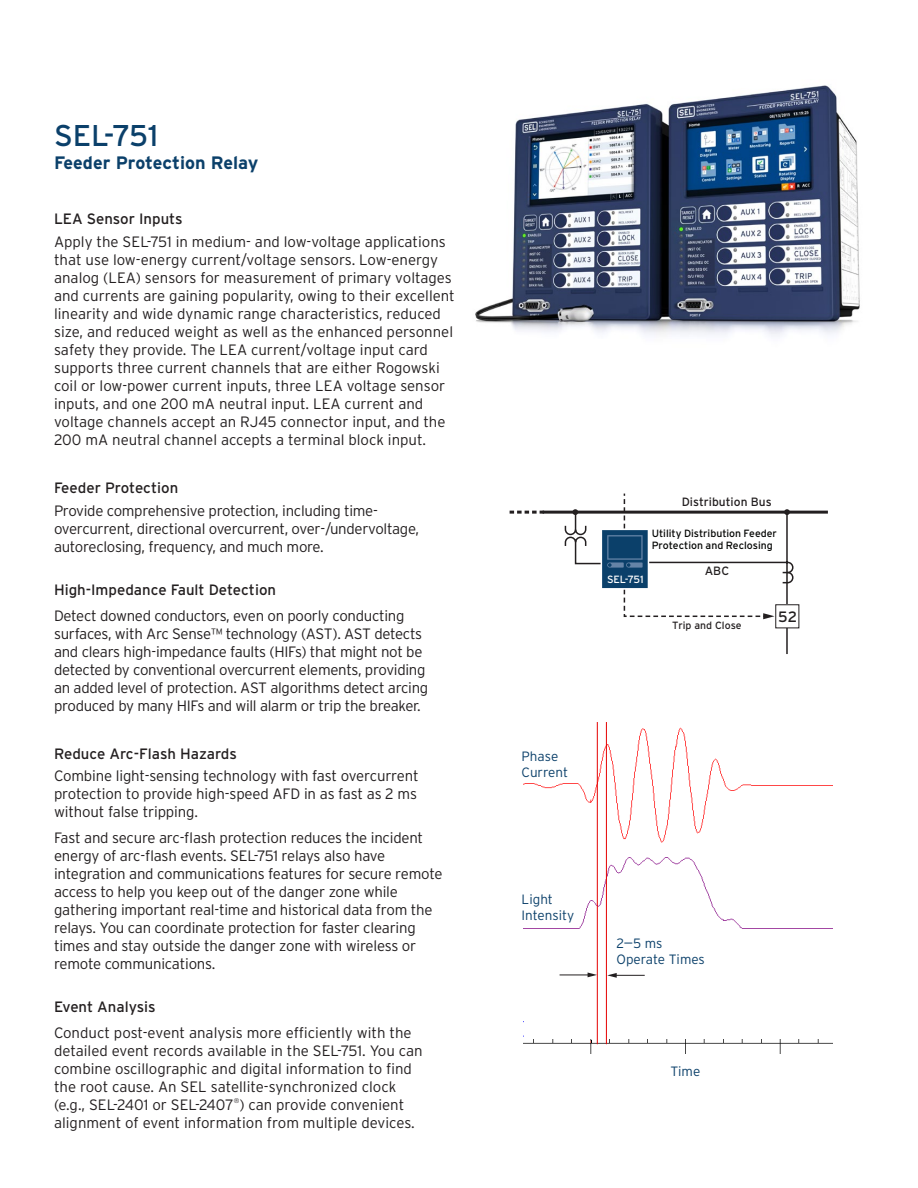
<style>
.page{position:relative;width:918px;height:1188px;background:#fff}
.page>*{position:absolute;margin:0;border:0;box-sizing:border-box;transform-origin:0 0}
.Heading___h1{font:30px "Interstate Poly";letter-spacing:-.005em;color:#0b406a}
.Subhead___h2{font:700 18px "Interstate Poly";color:#0b406a}
.Body_Copy___p{font:300 15px/18px "Interstate Poly";letter-spacing:-.015em;color:#231f20}
.Body_Sub___h3{font:15px "Interstate Poly";color:#231f20}
.Body_Copy___p-2{font:15px "Interstate Poly";color:#231f20}
.Captions_Callouts{font:300 13.5px/16.2px "Interstate Poly";color:#0b406a}
.t1{font:12px "Interstate Poly";color:#231f20}
.t2{font:10.5px/11.2px "Interstate Poly";color:#040503}
.t3{font:10.5px "Interstate Poly";color:#231f20}
.t4{font:10.5px "Interstate Poly";letter-spacing:-.03em;color:#fff}
.Body_Copy___p-3{font:300 6.75px "Interstate Poly";color:#231f20}
</style>
<div class="page">
<img style="left:524px;top:722px;width:309px;height:332px">
<div style="left:524px;top:1019px;width:309px;height:19px;background:#fff"></div>
<hr style="left:590px;top:910px;width:4px;height:113px;background:#fff">
<svg style="left:590px;top:903px;width:3px;height:7px"></svg>
<hr style="left:590px;top:803px;width:3px;height:96px;background:#fff">
<hr style="left:589px;top:717px;width:4px;height:79px;background:#fff">
<hr style="left:615px;top:975px;width:30px;height:1px;background:#231f20">
<svg style="left:560px;top:970px;width:58px;height:10px"></svg>
<hr style="left:597px;top:722px;width:1px;height:322px;background:#e50000">
<hr style="left:606px;top:722px;width:1px;height:322px;background:#e50000">
<svg style="left:509px;top:511px;width:34px;height:3px"></svg>
<hr style="left:543px;top:511px;width:285px;height:3px;background:#231f20">
<svg style="left:564px;top:494px;width:230px;height:160px"></svg>
<img style="left:475px;top:85px;width:385px;height:251px">
<p class="Heading___h1" style="left:54px;top:114px;width:106px">SEL-751</p>
<p class="Subhead___h2" style="left:54px;top:150px;width:206px">Feeder Protection Relay</p>
<p class="Body_Sub___h3" style="left:54px;top:208px;width:130px">LEA Sensor Inputs</p>
<p class="Body_Copy___p" style="left:54px;top:232px;width:402px">Apply the SEL-751 in medium- and low-voltage applications that use low-energy current/voltage sensors. Low-energy analog (LEA) sensors for measurement of primary voltages and currents are gaining popularity, owing to their excellent linearity and wide dynamic range characteristics, reduced size, and reduced weight as well as the enhanced personnel safety they provide. The LEA current/voltage input card supports three current channels that are either Rogowski coil or low-power current inputs, three LEA voltage sensor inputs, and one 200 mA neutral input. LEA current and voltage channels accept an RJ45 connector input, and the 200 mA neutral channel accepts a terminal block input.</p>
<p class="Body_Sub___h3" style="left:54px;top:477px;width:126px">Feeder Protection</p>
<p class="Body_Copy___p" style="left:54px;top:500px;width:367px">Provide comprehensive protection, including time&shy;overcurrent, directional overcurrent, over-/undervoltage, autoreclosing, frequency, and much more.</p>
<p class="Body_Copy___p-2" style="left:54px;top:579px;width:224px">High-Impedance Fault Detection</p>
<p class="Body_Copy___p" style="left:54px;top:605px;width:376px">Detect downed conductors, even on poorly conducting surfaces, with Arc Sense™ technology (AST). AST detects and clears high-impedance faults (HIFs) that might not be detected by conventional overcurrent elements, providing an added level of protection. AST algorithms detect arcing produced by many HIFs and will alarm or trip the breaker.</p>
<p class="Body_Sub___h3" style="left:54px;top:743px;width:185px">Reduce Arc-Flash Hazards</p>
<p class="Body_Copy___p" style="left:54px;top:766px;width:366px;text-align:justify">Combine light-sensing technology with fast overcurrent protection to provide high-speed AFD in as fast as 2 ms without false tripping.</p>
<p class="Body_Copy___p" style="left:54px;top:828px;width:390px">Fast and secure arc-flash protection reduces the incident energy of arc-flash events. SEL-751 relays also have integration and communications features for secure remote access to help you keep out of the danger zone while gathering important real-time and historical data from the relays. You can coordinate protection for faster clearing times and stay outside the danger zone with wireless or remote communications.</p>
<p class="Body_Copy___p-2" style="left:54px;top:996px;width:103px">Event Analysis</p>
<p class="Body_Copy___p" style="left:54px;top:1023px;width:370px">Conduct post-event analysis more efficiently with the detailed event records available in the SEL-751. You can combine oscillographic and digital information to find the root cause. An SEL satellite-synchronized clock (e.g., SEL-2401 or SEL-2407 ) can provide convenient</p>
<p class="Body_Copy___p-3" style="left:234px;top:1096px;width:7px">®</p>
<p class="Body_Copy___p" style="left:54px;top:1113px;width:362px">alignment of event information from multiple devices.</p>
<p class="t4" style="left:607px;top:572px;width:38px">SEL-751</p>
<p class="t1" style="left:682px;top:493px;width:91px">Distribution Bus</p>
<p class="t2" style="left:652px;top:528px;width:127px">Utility Distribution Feeder<br>Protection and Reclosing</p>
<p class="t1" style="left:705px;top:562px;width:26px">ABC</p>
<p class="t3" style="left:672px;top:618px;width:71px">Trip and Close</p>
<p class="Body_Copy___p-2" style="left:778px;top:606px;width:21px">52</p>
<p class="Captions_Callouts" style="left:522px;top:747px;width:48px">Phase<br>Current</p>
<p class="Captions_Callouts" style="left:522px;top:890px;width:54px">Light<br>Intensity</p>
<p class="Captions_Callouts" style="left:617px;top:934px;width:90px">2–5 ms<br>Operate Times</p>
<p class="Captions_Callouts" style="left:670px;top:1062px;width:31px">Time</p>
</div>
